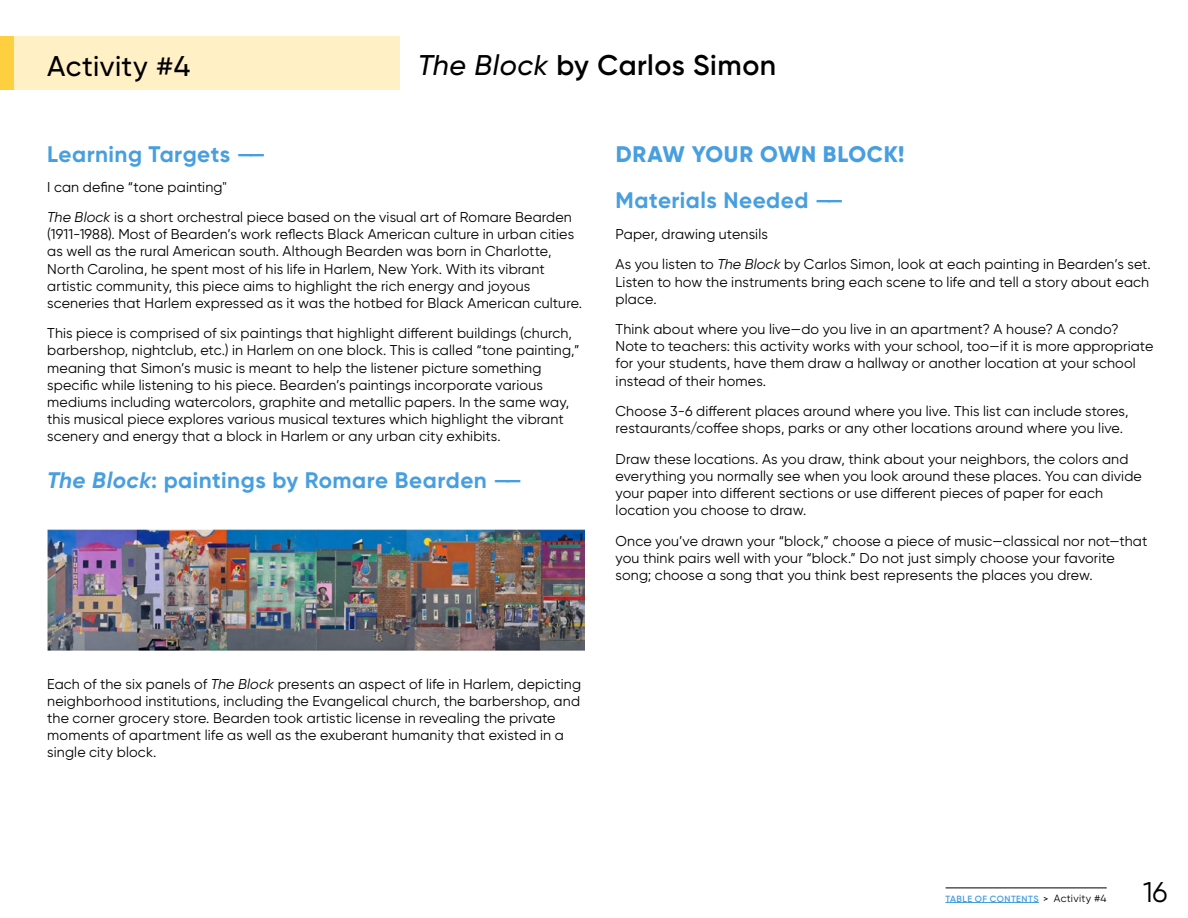
<style>
.page{position:relative;width:1188px;height:918px;background:#fff}
.page>*{position:absolute;margin:0;border:0;box-sizing:border-box;transform-origin:0 0}
.t1{font:600 28.5px "Gilroy";letter-spacing:.02em;color:#000}
.t2{font:500 28.5px "Gilroy";letter-spacing:.015em;color:#000}
.t3{font:28.5px "Gilroy";color:#000}
.t4{font:700 22.5px "Gilroy";letter-spacing:.02em;color:#489fdf}
.t5{font:800 22.5px/46.7px "Gilroy";letter-spacing:.03em;color:#489fdf}
.t6{font:14.25px/17.1px "Gilroy";letter-spacing:.01em;color:#000}
.t7{font:600 9px "Gilroy";letter-spacing:.045em;color:#489fdf}
.s1{font-weight:500;font-style:italic}
.s2{font-weight:600}
.s3{font-style:italic}
.s4{font-weight:700}
.s5{font-weight:500;color:#000}
.s6{font-weight:400;font-size:10.5px;color:#000}
</style>
<div class="page">
<div style="left:0;top:37px;width:400px;height:53px;background:#fff1c5"></div>
<div style="left:0;top:37px;width:14px;height:53px;background:#fecf3f"></div>
<hr style="left:946px;top:888px;width:161px;height:1px;background:#000">
<hr style="left:945px;top:902px;width:94px;height:1px;background:#489fdf">
<img style="left:47px;top:529px;width:538px;height:121px">
<h1 class="t2" style="left:47px;top:49px;width:144px">Activity #4</h1>
<h1 class="t1" style="left:418px;top:47px;width:360px"><span class="s1">The Block</span> by Carlos Simon</h1>
<h2 class="t4" style="left:47px;top:140px;width:220px">Learning Targets <span class="s2">——</span></h2>
<p class="t6" style="left:47px;top:171px;width:526px;line-height:30.6px">I can define “tone painting"<br><span class="s3">The Block</span> is a short orchestral piece based on the visual art of Romare Bearden</p>
<p class="t6" style="left:47px;top:226px;width:537px">(1911-1988). Most of Bearden’s work reflects Black American culture in urban cities as well as the rural American south. Although Bearden was born in Charlotte, North Carolina, he spent most of his life in Harlem, New York. With its vibrant artistic community, this piece aims to highlight the rich energy and joyous sceneries that Harlem expressed as it was the hotbed for Black American culture.</p>
<p class="t6" style="left:47px;top:325px;width:534px">This piece is comprised of six paintings that highlight different buildings (church, barbershop, nightclub, etc.) in Harlem on one block. This is called “tone painting,” meaning that Simon’s music is meant to help the listener picture something specific while listening to his piece. Bearden’s paintings incorporate various mediums including watercolors, graphite and metallic papers. In the same way, this musical piece explores various musical textures which highlight the vibrant scenery and energy that a block in Harlem or any urban city exhibits.</p>
<h2 class="t4" style="left:47px;top:466px;width:476px"><span class="s3">The Block</span>: paintings by Romare Bearden <span class="s2">——</span></h2>
<h2 class="t5" style="left:616px;top:130px;width:290px">DRAW YOUR OWN BLOCK!<br><span class="s4">Materials Needed</span> <span class="s2">——</span></h2>
<p class="t6" style="left:616px;top:218px;width:537px;line-height:30.6px">Paper, drawing utensils<br>As you listen to <span class="s3">The Block</span> by Carlos Simon, look at each painting in Bearden’s set.</p>
<p class="t6" style="left:616px;top:273px;width:535px">Listen to how the instruments bring each scene to life and tell a story about each place.</p>
<p class="t6" style="left:616px;top:321px;width:539px">Think about where you live—do you live in an apartment? A house? A condo?<br>Note to teachers: this activity works with your school, too—if it is more appropriate for your students, have them draw a hallway or another location at your school instead of their homes.</p>
<p class="t6" style="left:616px;top:402px;width:514px">Choose 3-6 different places around where you live. This list can include stores, restaurants/coffee shops, parks or any other locations around where you live.</p>
<p class="t6" style="left:616px;top:450px;width:528px">Draw these locations. As you draw, think about your neighbors, the colors and everything you normally see when you look around these places. You can divide your paper into different sections or use different pieces of paper for each location you choose to draw.</p>
<p class="t6" style="left:616px;top:532px;width:533px">Once you’ve drawn your “block,” choose a piece of music—classical nor not—that you think pairs well with your “block.” Do not just simply choose your favorite song; choose a song that you think best represents the places you drew.</p>
<p class="t6" style="left:47px;top:675px;width:535px">Each of the six panels of <span class="s3">The Block</span> presents an aspect of life in Harlem, depicting neighborhood institutions, including the Evangelical church, the barbershop, and the corner grocery store. Bearden took artistic license in revealing the private moments of apartment life as well as the exuberant humanity that existed in a single city block.</p>
<p class="t7" style="left:945px;top:893px;width:163px">TABLE OF CONTENTS <span class="s5">&gt;</span> <span class="s6">Activity #4</span></p>
<h1 class="t3" style="left:1143px;top:875px;width:26px">16</h1>
</div>
